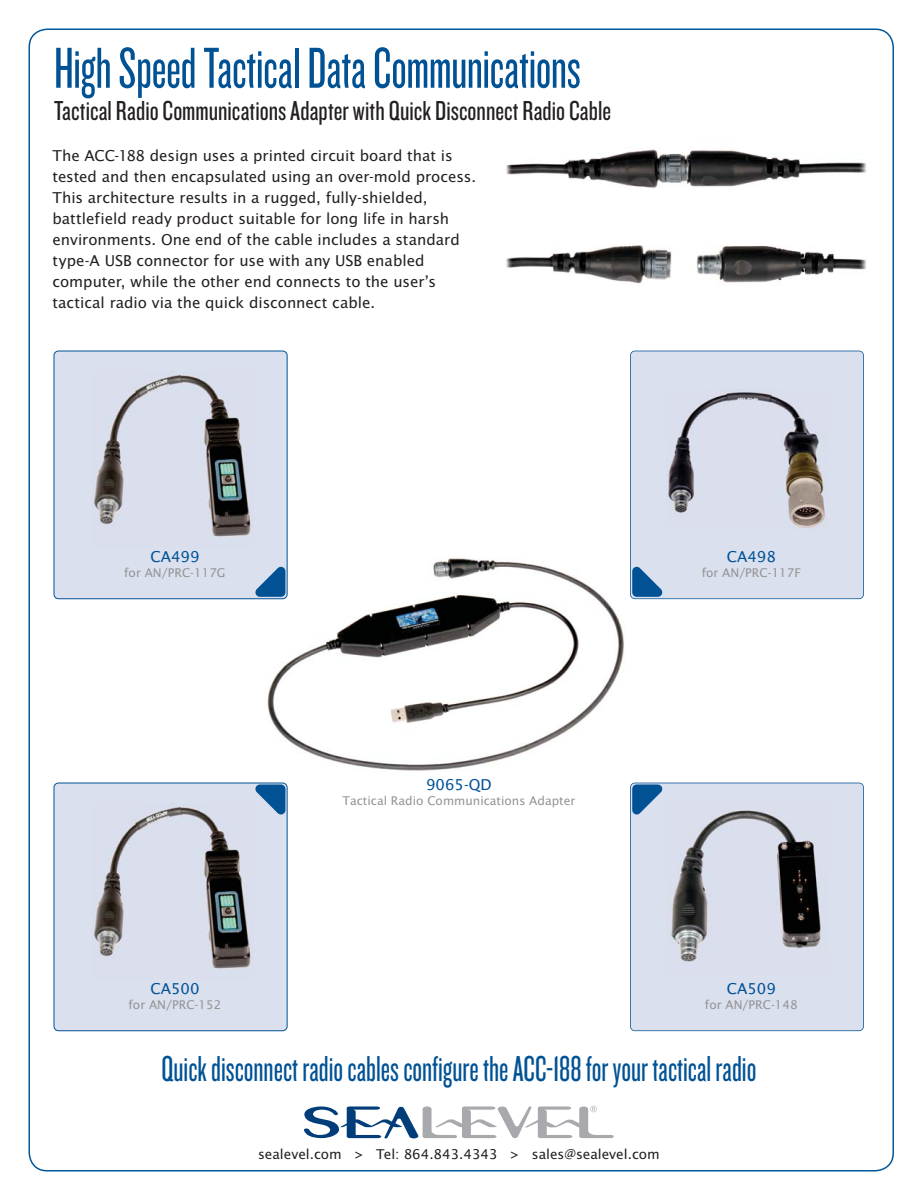
<style>
.page{position:relative;width:918px;height:1188px;background:#fff}
.page>*{position:absolute;margin:0;border:0;box-sizing:border-box;transform-origin:0 0}
.t1{font:60px "Knockout HTF27 Junior Bantamwt";letter-spacing:-.005em;color:#005295}
.t2{font:37.5px "Knockout HTF27 Junior Bantamwt";color:#005295}
.t3{font:28.5px "Knockout HTF28 Junior Featherwt";color:#231f20}
.t4{font:15px/21px "Lucida Sans";color:#231f20}
.t5{font:15px "Lucida Sans";color:#005295}
.t6{font:13.5px "Lucida Sans";color:#231f20}
.t7{font:12px "Lucida Sans";color:#939393}
</style>
<div class="page">
<svg style="left:304px;top:1106px;width:310px;height:32px"></svg>
<img style="left:257px;top:558px;width:368px;height:213px">
<div style="left:54px;top:351px;width:233px;height:248px;background:#dbe0ee;border-radius:5px"></div>
<div style="left:54px;top:351px;width:234px;height:248px;border:1px solid #005295;border-radius:5px"></div>
<img style="left:93px;top:374px;width:158px;height:163px">
<div style="left:630px;top:351px;width:234px;height:248px;background:#dbe0ee"></div>
<img style="left:666px;top:390px;width:162px;height:139px">
<div style="left:54px;top:783px;width:233px;height:248px;background:#dbe0ee;border-radius:5px"></div>
<div style="left:54px;top:783px;width:234px;height:248px;border:1px solid #005295;border-radius:5px"></div>
<img style="left:93px;top:806px;width:158px;height:163px">
<div style="left:630px;top:783px;width:234px;height:248px;background:#dbe0ee"></div>
<img style="left:666px;top:799px;width:162px;height:175px">
<img style="left:506px;top:149px;width:361px;height:135px">
<svg style="left:632px;top:784px;width:31px;height:30px"></svg>
<svg style="left:255px;top:784px;width:30px;height:30px"></svg>
<svg style="left:632px;top:567px;width:31px;height:30px"></svg>
<svg style="left:255px;top:567px;width:30px;height:30px"></svg>
<h1 class="t1" style="left:54px;top:48px;width:528px">High Speed Tactical Data Communications</h1>
<h3 class="t3" style="left:54px;top:94px;width:559px">Tactical Radio Communications Adapter with Quick Disconnect Radio Cable</h3>
<p class="t4" style="left:52px;top:146px;width:425px">The ACC-188 design uses a printed circuit board that is tested and then encapsulated using an over-mold process.<br>This architecture results in a rugged, fully-shielded, battlefield ready product suitable for long life in harsh environments. One end of the cable includes a standard type-A USB connector for use with any USB enabled computer, while the other end connects to the user’s tactical radio via the quick disconnect cable.</p>
<p class="t5" style="left:150px;top:550px;width:51px">CA499</p>
<p class="t7" style="left:124px;top:567px;width:103px">for AN/PRC-117G</p>
<p class="t5" style="left:150px;top:982px;width:51px">CA500</p>
<p class="t7" style="left:129px;top:999px;width:94px">for AN/PRC-152</p>
<p class="t5" style="left:426px;top:778px;width:67px">9065-QD</p>
<p class="t7" style="left:343px;top:795px;width:234px">Tactical Radio Communications Adapter</p>
<p class="t5" style="left:727px;top:550px;width:51px">CA498</p>
<p class="t7" style="left:702px;top:567px;width:101px">for AN/PRC-117F</p>
<p class="t5" style="left:727px;top:982px;width:51px">CA509</p>
<p class="t7" style="left:705px;top:999px;width:94px">for AN/PRC-148</p>
<h2 class="t2" style="left:162px;top:1056px;width:596px">Quick disconnect radio cables configure the ACC-188 for your tactical radio</h2>
<p class="t6" style="left:258px;top:1148px;width:403px">sealevel.com &gt; Tel: 864.843.4343 &gt; sales@sealevel.com</p>
</div>
